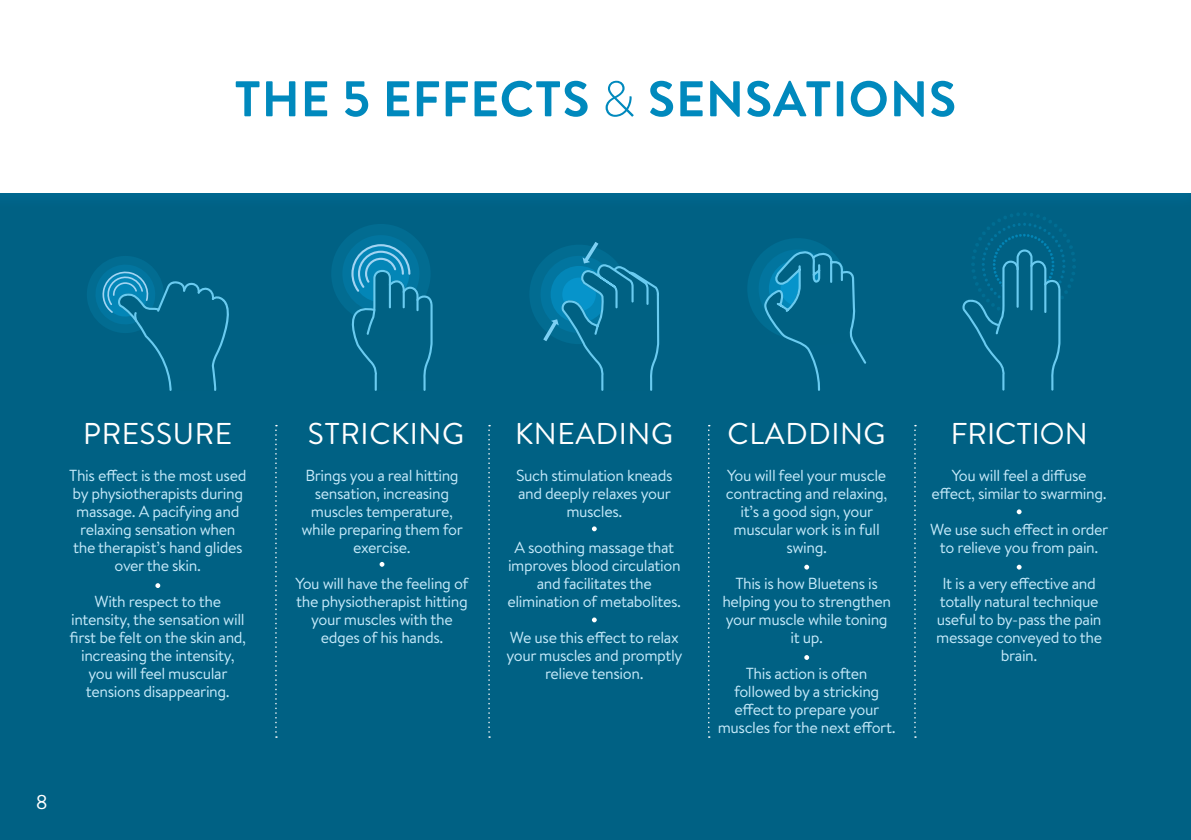
<style>
.page{position:relative;width:1191px;height:840px;background:#fff}
.page>*{position:absolute;margin:0;border:0;box-sizing:border-box;transform-origin:0 0}
.t1{font:700 50px "Brandon Text";letter-spacing:.02em;color:#0089bd}
.t2{font:30px "Brandon Text";letter-spacing:.02em;color:#fff}
.t3{font:30px "Brandon Text";color:#fff}
.t4{font:20px "Brandon Text";color:#fff}
.t5{font:16px/18px "Brandon Text";letter-spacing:-.025em;color:#c6eafa;text-align:center}
.s1{font-weight:300}
</style>
<div class="page">
<div style="left:0;top:0;width:1191px;height:839px;background:#006184"></div>
<div style="left:0;top:0;width:1191px;height:211px;background:#006388"></div>
<div style="left:0;top:0;width:1191px;height:193px;background:#fff"></div>
<div style="left:331px;top:224px;width:99px;height:99px;background:#026c91;border-radius:50%"></div>
<div style="left:342px;top:235px;width:77px;height:77px;background:#02759f;border-radius:50%"></div>
<svg style="left:348px;top:244px;width:85px;height:146px"></svg>
<div style="left:529px;top:244px;width:100px;height:100px;background:#026c91;border-radius:50%"></div>
<svg style="left:543px;top:242px;width:68px;height:99px"></svg>
<svg style="left:558px;top:259px;width:102px;height:364px"></svg>
<svg style="left:87px;top:256px;width:142px;height:134px"></svg>
<svg style="left:962px;top:212px;width:114px;height:178px"></svg>
<div style="left:747px;top:238px;width:101px;height:101px;background:#016d92;border-radius:50%"></div>
<svg style="left:761px;top:251px;width:106px;height:140px"></svg>
<svg style="left:275px;top:424px;width:2px;height:313px"></svg>
<svg style="left:488px;top:424px;width:2px;height:313px"></svg>
<svg style="left:708px;top:425px;width:1px;height:312px"></svg>
<svg style="left:914px;top:424px;width:2px;height:313px"></svg>
<svg style="left:155px;top:583px;width:5px;height:4px"></svg>
<svg style="left:379px;top:561px;width:5px;height:5px"></svg>
<svg style="left:1016px;top:564px;width:5px;height:5px"></svg>
<svg style="left:804px;top:564px;width:5px;height:5px"></svg>
<svg style="left:804px;top:655px;width:5px;height:4px"></svg>
<svg style="left:592px;top:526px;width:5px;height:5px"></svg>
<svg style="left:592px;top:617px;width:5px;height:5px"></svg>
<svg style="left:1016px;top:509px;width:5px;height:5px"></svg>
<h1 class="t1" style="left:234px;top:64px;width:723px">THE 5 EFFECTS <span class="s1">&amp;</span> SENSATIONS</h1>
<h2 class="t2" style="left:83px;top:412px;width:150px">PRESSURE</h2>
<p class="t5" style="left:69px;top:465px;width:179px">This effect is the most used by physiotherapists during massage. A pacifying and relaxing sensation when the therapist’s hand glides over the skin.</p>
<p class="t5" style="left:70px;top:591px;width:178px">With respect to the intensity, the sensation will first be felt on the skin and, increasing the intensity, you will feel muscular tensions disappearing.</p>
<p class="t4" style="left:36px;top:788px;width:13px">8</p>
<h2 class="t2" style="left:308px;top:412px;width:158px">STRICKING</h2>
<p class="t5" style="left:301px;top:465px;width:163px">Brings you a real hitting sensation, increasing muscles temperature, while preparing them for exercise.</p>
<p class="t5" style="left:295px;top:573px;width:174px">You will have the feeling of the physiotherapist hitting your muscles with the edges of his hands.</p>
<h2 class="t2" style="left:515px;top:412px;width:159px">KNEADING</h2>
<p class="t5" style="left:516px;top:465px;width:158px">Such stimulation kneads and deeply relaxes your muscles.</p>
<p class="t5" style="left:507px;top:537px;width:175px">A soothing massage that improves blood circulation and facilitates the elimination of metabolites.</p>
<p class="t5" style="left:506px;top:627px;width:178px">We use this effect to relax your muscles and promptly relieve tension.</p>
<h2 class="t2" style="left:727px;top:412px;width:159px">CLADDING</h2>
<p class="t5" style="left:726px;top:465px;width:163px">You will feel your muscle contracting and relaxing, it’s a good sign, your muscular work is in full swing.</p>
<p class="t5" style="left:722px;top:573px;width:170px">This is how Bluetens is helping you to strengthen your muscle while toning it up.</p>
<p class="t5" style="left:718px;top:663px;width:179px">This action is often followed by a stricking effect to prepare your muscles for the next effort.</p>
<h2 class="t3" style="left:950px;top:412px;width:138px">FRICTION</h2>
<p class="t5" style="left:931px;top:465px;width:177px">You will feel a diffuse effect, similar to swarming.</p>
<p class="t5" style="left:930px;top:519px;width:180px">We use such effect in order to relieve you from pain.</p>
<p class="t5" style="left:936px;top:573px;width:167px">It is a very effective and totally natural technique useful to by-pass the pain message conveyed to the brain.</p>
</div>
